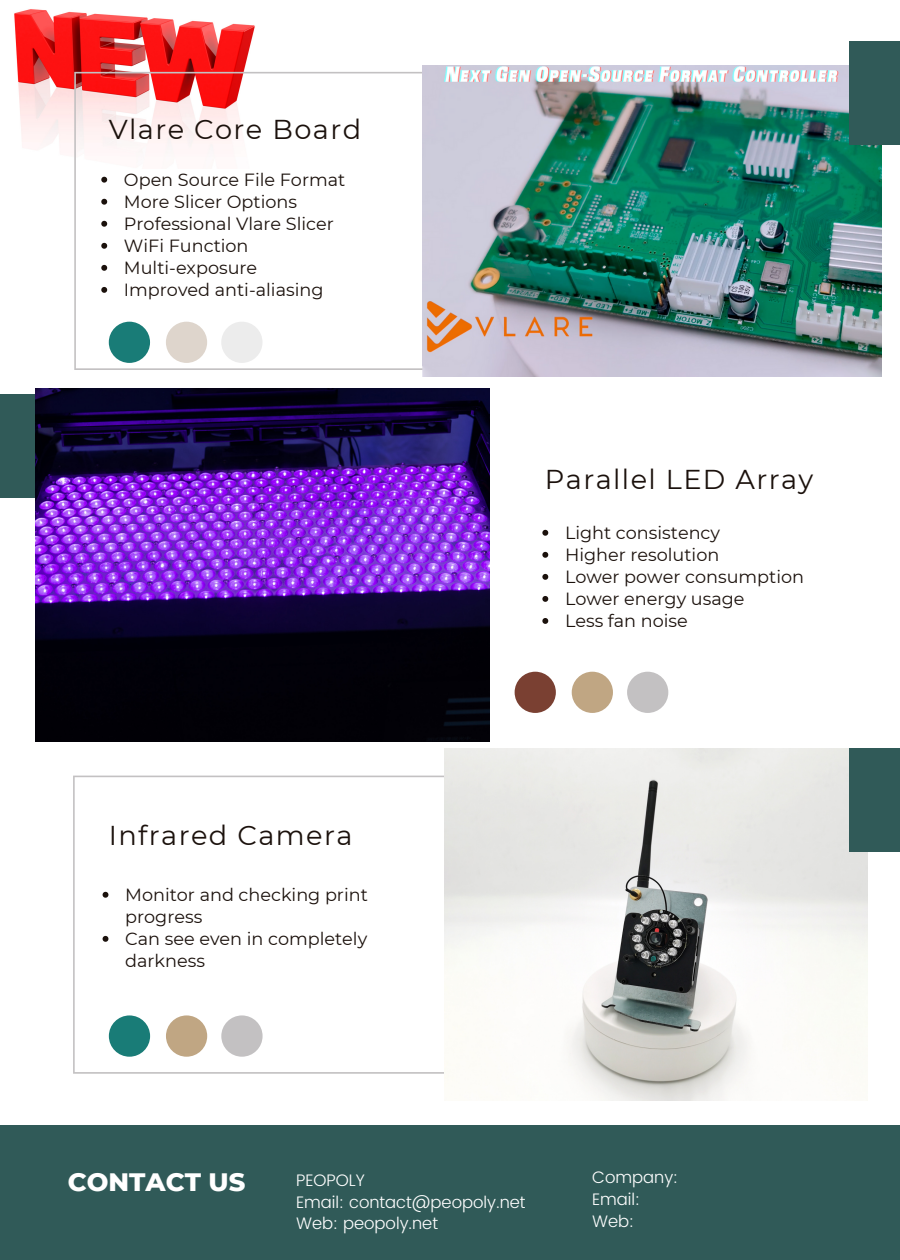
<style>
.page{position:relative;width:900px;height:1260px;background:#fff}
.page>*{position:absolute;margin:0;border:0;box-sizing:border-box;transform-origin:0 0}
.t1{font:27.25px "Montserrat";letter-spacing:.05em;color:#1b110c}
.t2{font:800 25.75px "Montserrat";color:#fff}
.t3{font:17.75px/22px "Montserrat";color:#1b110c}
.t4{font:300 16.75px/21.5px "Poppins";color:#fff}
</style>
<div class="page">
<img style="left:14px;top:9px;width:241px;height:136px">
<svg style="left:74px;top:72px;width:348px;height:298px"></svg>
<div style="left:109px;top:322px;width:41px;height:41px;background:#197c77;border-radius:50%"></div>
<div style="left:166px;top:322px;width:41px;height:41px;background:#ded5cc;border-radius:50%"></div>
<div style="left:221px;top:322px;width:42px;height:41px;background:#ececec;border-radius:50%"></div>
<div style="left:0;top:394px;width:67px;height:104px;background:#305a58"></div>
<img style="left:36px;top:389px;width:453px;height:352px">
<div style="left:515px;top:672px;width:41px;height:41px;background:#7a4032;border-radius:50%"></div>
<div style="left:572px;top:672px;width:41px;height:41px;background:#c0a683;border-radius:50%"></div>
<div style="left:627px;top:672px;width:41px;height:41px;background:#c3c1c2;border-radius:50%"></div>
<svg style="left:73px;top:776px;width:371px;height:298px"></svg>
<img style="left:444px;top:748px;width:423px;height:353px">
<div style="left:109px;top:1015px;width:41px;height:42px;background:#197c77;border-radius:50%"></div>
<div style="left:166px;top:1015px;width:41px;height:42px;background:#c0a683;border-radius:50%"></div>
<div style="left:221px;top:1015px;width:42px;height:42px;background:#c3c1c2;border-radius:50%"></div>
<img style="left:422px;top:65px;width:460px;height:311px">
<div style="left:0;top:1125px;width:900px;height:135px;background:#305a58"></div>
<div style="left:850px;top:42px;width:50px;height:103px;background:#305a58"></div>
<div style="left:850px;top:748px;width:50px;height:103px;background:#305a58"></div>
<svg style="left:101px;top:177px;width:6px;height:6px"></svg>
<svg style="left:101px;top:199px;width:6px;height:6px"></svg>
<svg style="left:101px;top:221px;width:6px;height:6px"></svg>
<svg style="left:101px;top:243px;width:6px;height:6px"></svg>
<svg style="left:101px;top:265px;width:6px;height:6px"></svg>
<svg style="left:101px;top:287px;width:6px;height:6px"></svg>
<svg style="left:542px;top:530px;width:6px;height:6px"></svg>
<svg style="left:542px;top:552px;width:6px;height:6px"></svg>
<svg style="left:542px;top:574px;width:6px;height:6px"></svg>
<svg style="left:542px;top:596px;width:6px;height:6px"></svg>
<svg style="left:542px;top:618px;width:6px;height:6px"></svg>
<svg style="left:103px;top:892px;width:5px;height:6px"></svg>
<svg style="left:103px;top:936px;width:5px;height:6px"></svg>
<h1 class="t1" style="left:109px;top:112px;width:254px">Vlare Core Board</h1>
<p class="t3" style="left:124px;top:168px;width:223px">Open Source File Format<br>More Slicer Options<br>Professional Vlare Slicer<br>WiFi Function<br>Multi-exposure<br>Improved anti-aliasing</p>
<h1 class="t1" style="left:109px;top:818px;width:245px">Infrared Camera</h1>
<p class="t3" style="left:125px;top:883px;width:244px">Monitor and checking print progress<br>Can see even in completely darkness</p>
<h1 class="t1" style="left:545px;top:462px;width:270px">Parallel LED Array</h1>
<p class="t3" style="left:565px;top:521px;width:241px">Light consistency<br>Higher resolution<br>Lower power consumption<br>Lower energy usage<br>Less fan noise</p>
<h2 class="t2" style="left:68px;top:1166px;width:179px">CONTACT US</h2>
<p class="t4" style="left:296px;top:1169px;width:231px">PEOPOLY<br>Email: contact@peopoly.net<br>Web: peopoly.net</p>
<p class="t4" style="left:592px;top:1167px;width:88px">Company:<br>Email:<br>Web:</p>
</div>
